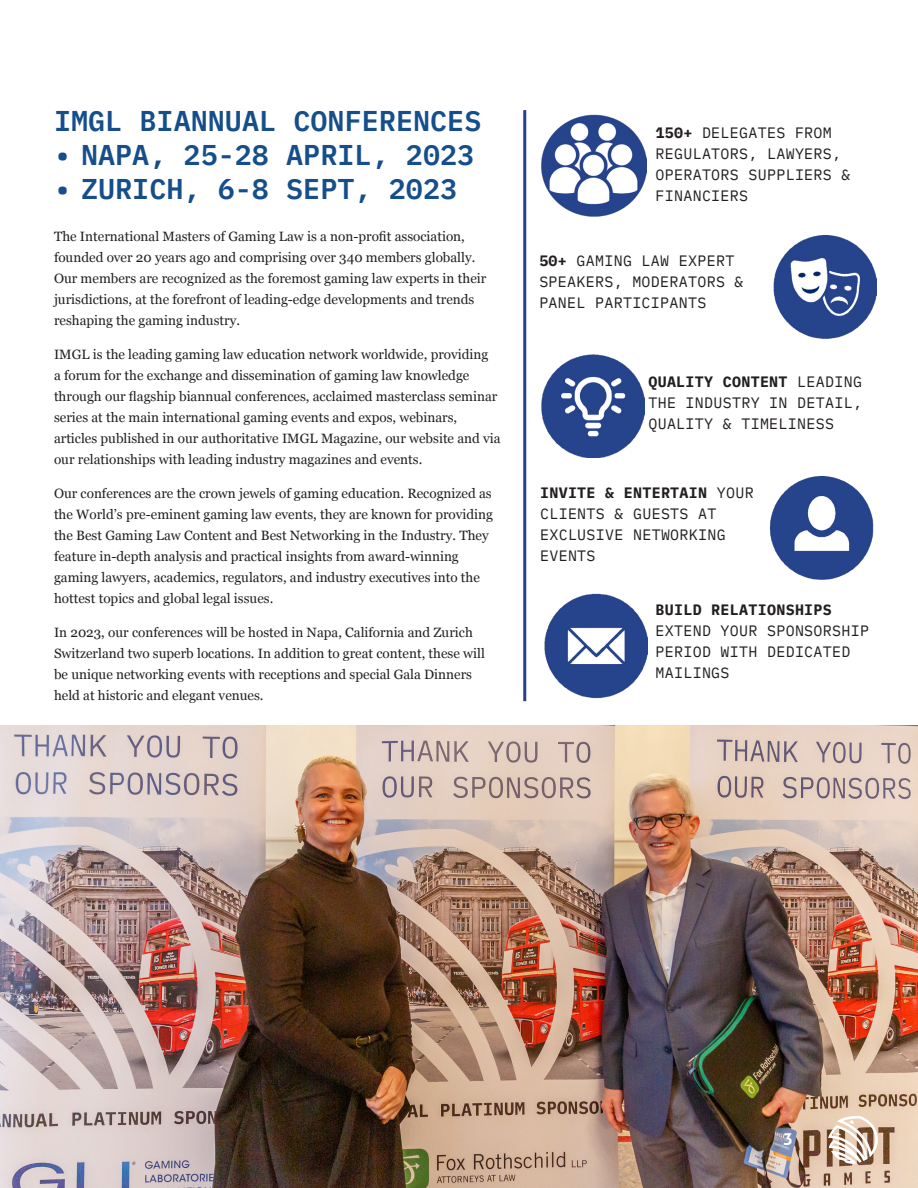
<style>
.page{position:relative;width:918px;height:1188px;background:#fff}
.page>*{position:absolute;margin:0;border:0;box-sizing:border-box;transform-origin:0 0}
.t1{font:600 28.5px "IBM Plex Mono";color:#154e8a}
.t2{font:700 16.5px "Aller";color:#fff}
.t3{font:15px/21px "IBM Plex Mono";letter-spacing:.02em;color:#231f20}
.t4{font:13.5px/21px "Georgia";color:#231f20}
.s1{font-weight:700}
</style>
<div class="page">
<img style="left:0;top:725px;width:918px;height:463px">
<img style="left:541px;top:114px;width:106px;height:102px">
<img style="left:773px;top:236px;width:103px;height:103px">
<svg style="left:828px;top:1116px;width:50px;height:48px"></svg>
<img style="left:541px;top:354px;width:103px;height:103px">
<img style="left:771px;top:477px;width:103px;height:103px">
<img style="left:544px;top:593px;width:103px;height:105px">
<hr style="left:523px;top:110px;width:3px;height:591px;background:#253f8e">
<p class="t1" style="left:54px;top:98px;width:429px">IMGL BIANNUAL CONFERENCES</p>
<p class="t1" style="left:54px;top:132px;width:422px">• NAPA, 25-28 APRIL, 2023</p>
<p class="t1" style="left:54px;top:166px;width:405px">• ZURICH, 6-8 SEPT, 2023</p>
<p class="t4" style="left:54px;top:226px;width:434px">The International Masters of Gaming Law is a non-profit association, founded over 20 years ago and comprising over 340 members globally.<br>Our members are recognized as the foremost gaming law experts in their jurisdictions, at the forefront of leading-edge developments and trends reshaping the gaming industry.</p>
<p class="t4" style="left:54px;top:343px;width:448px">IMGL is the leading gaming law education network worldwide, providing<br>a forum for the exchange and dissemination of gaming law knowledge through our flagship biannual conferences, acclaimed masterclass seminar series at the main international gaming events and expos, webinars, articles published in our authoritative IMGL Magazine, our website and via our relationships with leading industry magazines and events.</p>
<p class="t4" style="left:54px;top:482px;width:441px">Our conferences are the crown jewels of gaming education. Recognized as the World’s pre-eminent gaming law events, they are known for providing the Best Gaming Law Content and Best Networking in the Industry. They feature in-depth analysis and practical insights from award-winning gaming lawyers, academics, regulators, and industry executives into the hottest topics and global legal issues.</p>
<p class="t4" style="left:54px;top:621px;width:432px">In 2023, our conferences will be hosted in Napa, California and Zurich Switzerland two superb locations. In addition to great content, these will be unique networking events with receptions and special Gala Dinners held at historic and elegant venues.</p>
<p class="t3" style="left:656px;top:121px;width:197px"><span class="s1">150+</span> DELEGATES FROM<br>REGULATORS, LAWYERS,<br>OPERATORS SUPPLIERS &amp;<br>FINANCIERS</p>
<p class="t3" style="left:539px;top:249px;width:206px"><span class="s1">50+</span> GAMING LAW EXPERT<br>SPEAKERS, MODERATORS &amp;<br>PANEL PARTICIPANTS</p>
<p class="t3" style="left:648px;top:370px;width:215px;text-align:justify"><span class="s1">QUALITY CONTENT</span> LEADING THE INDUSTRY IN DETAIL, QUALITY &amp; TIMELINESS</p>
<p class="t3" style="left:540px;top:481px;width:215px"><span class="s1">INVITE &amp; ENTERTAIN</span> YOUR<br>CLIENTS &amp; GUESTS AT<br>EXCLUSIVE NETWORKING<br>EVENTS</p>
<p class="t3" style="left:656px;top:598px;width:215px"><span class="s1">BUILD RELATIONSHIPS<br></span>EXTEND YOUR SPONSORSHIP<br>PERIOD WITH DEDICATED<br>MAILINGS</p>
<p class="t2" style="left:783px;top:1128px;width:11px">3</p>
</div>
